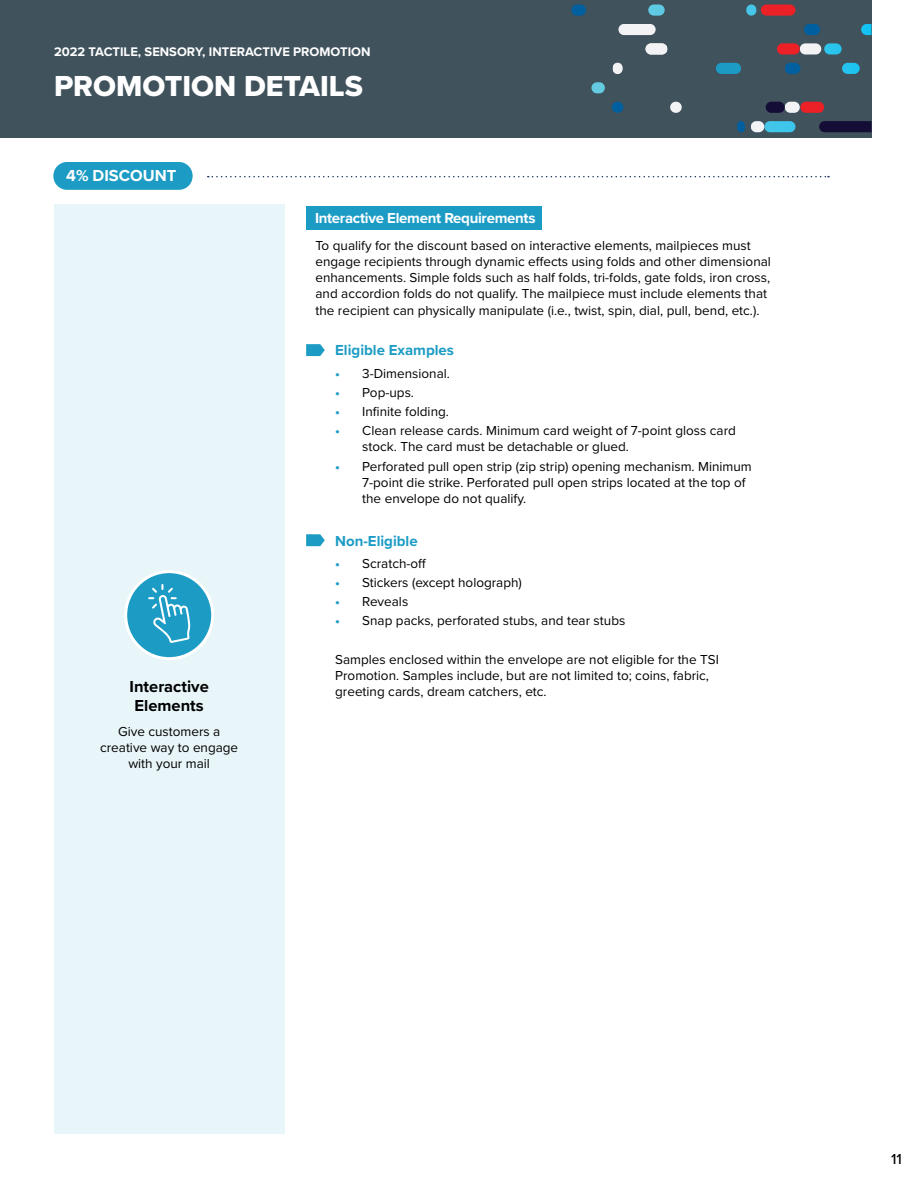
<style>
.page{position:relative;width:918px;height:1188px;background:#fff}
.page>*{position:absolute;margin:0;border:0;box-sizing:border-box;transform-origin:0 0}
.t1{font:30px "Proxima Nova Extrabld";color:#fff}
.t2{font:700 16.5px/19.8px "Proxima Nova";color:#000;text-align:center}
.t3{font:700 16.5px "Proxima Nova";color:#fff}
.t4{font:700 15px "Proxima Nova";letter-spacing:-.02em;color:#fff}
.t5{font:700 15px "Proxima Nova";color:#1c9cc5}
.t6{font:500 15px "Proxima Nova";color:#000}
.t7{font:13.5px/16.2px "Proxima Nova";color:#000}
.t8{font:700 12.9px "Proxima Nova";color:#fff}
.s1{font-weight:700;color:#1e9dc6}
</style>
<div class="page">
<div style="left:0;top:0;width:872px;height:138px;background:#40525c"></div>
<div style="left:613px;top:63px;width:9px;height:11px;background:#f3f3f5;border-radius:5px"></div>
<div style="left:646px;top:43px;width:21px;height:12px;background:#f3f3f5;border-radius:6px"></div>
<div style="left:670px;top:102px;width:12px;height:11px;background:#f3f3f5;border-radius:6px"></div>
<div style="left:761px;top:4px;width:34px;height:12px;background:#ec2027;border-radius:6px"></div>
<div style="left:785px;top:63px;width:15px;height:11px;background:#005f9f;border-radius:6px"></div>
<div style="left:716px;top:63px;width:25px;height:11px;background:#1c9cc5;border-radius:6px"></div>
<div style="left:777px;top:43px;width:23px;height:12px;background:#ec2027;border-radius:6px"></div>
<div style="left:800px;top:102px;width:24px;height:11px;background:#ec2027;border-radius:6px"></div>
<div style="left:612px;top:102px;width:11px;height:11px;background:#005f9f;border-radius:6px"></div>
<div style="left:737px;top:121px;width:8px;height:11px;background:#005f9f;border-radius:4px"></div>
<div style="left:785px;top:102px;width:15px;height:11px;background:#f3f3f5;border-radius:6px"></div>
<div style="left:800px;top:43px;width:21px;height:12px;background:#f3f3f5;border-radius:6px"></div>
<div style="left:804px;top:24px;width:16px;height:11px;background:#005f9f;border-radius:6px"></div>
<svg style="left:819px;top:121px;width:53px;height:11px"></svg>
<div style="left:571px;top:4px;width:15px;height:12px;background:#005f9f;border-radius:6px"></div>
<div style="left:591px;top:82px;width:14px;height:11px;background:#65cbe1;border-radius:6px"></div>
<div style="left:618px;top:24px;width:38px;height:11px;background:#f3f3f5;border-radius:6px"></div>
<svg style="left:648px;top:4px;width:17px;height:12px"></svg>
<svg style="left:746px;top:4px;width:10px;height:12px"></svg>
<div style="left:764px;top:121px;width:31px;height:11px;background:#40c6eb;border-radius:6px"></div>
<svg style="left:751px;top:121px;width:13px;height:11px"></svg>
<div style="left:751px;top:121px;width:13px;height:11px;background:#f3f3f5;border-radius:6px"></div>
<div style="left:766px;top:102px;width:19px;height:11px;background:#140d36;border-radius:6px"></div>
<div style="left:824px;top:43px;width:18px;height:12px;background:#2ac4ed;border-radius:6px"></div>
<div style="left:842px;top:63px;width:18px;height:11px;background:#22c3ef;border-radius:6px"></div>
<svg style="left:861px;top:24px;width:11px;height:11px"></svg>
<div style="left:54px;top:204px;width:230px;height:930px;background:#e8f5f9"></div>
<svg style="left:306px;top:344px;width:19px;height:12px"></svg>
<svg style="left:306px;top:534px;width:19px;height:12px"></svg>
<div style="left:53px;top:162px;width:140px;height:28px;background:#1c9cc5;border-radius:14px"></div>
<svg style="left:208px;top:176px;width:621px;height:1px"></svg>
<div style="left:126px;top:572px;width:87px;height:87px;background:#1c9cc5;border-radius:50%"></div>
<div style="left:124px;top:570px;width:90px;height:90px;border:3px solid #fff;border-radius:50%"></div>
<div style="left:306px;top:206px;width:236px;height:24px;background:#1c9cc5"></div>
<svg style="left:148px;top:584px;width:43px;height:59px"></svg>
<p class="t8" style="left:54px;top:42px;width:318px">2022 TACTILE, SENSORY, INTERACTIVE PROMOTION</p>
<h1 class="t1" style="left:54px;top:63px;width:311px">PROMOTION DETAILS</h1>
<p class="t3" style="left:66px;top:163px;width:112px">4% DISCOUNT</p>
<p class="t2" style="left:130px;top:676px;width:81px">Interactive<br>Elements</p>
<p class="t7" style="left:100px;top:723px;width:140px;text-align:center">Give customers a creative way to engage with your mail</p>
<p class="t4" style="left:315px;top:206px;width:222px">Interactive Element Requirements</p>
<p class="t7" style="left:315px;top:237px;width:457px">To qualify for the discount based on interactive elements, mailpieces must engage recipients through dynamic effects using folds and other dimensional enhancements. Simple folds such as half folds, tri-folds, gate folds, iron cross, and accordion folds do not qualify. The mailpiece must include elements that the recipient can physically manipulate (i.e., twist, spin, dial, pull, bend, etc.).</p>
<p class="t5" style="left:335px;top:339px;width:120px">Eligible Examples</p>
<p class="t7" style="left:335px;top:364px;width:116px"><span class="s1">•</span> 3-Dimensional.</p>
<p class="t7" style="left:335px;top:384px;width:80px"><span class="s1">•</span> Pop-ups.</p>
<p class="t7" style="left:335px;top:403px;width:115px"><span class="s1">•</span> Infinite folding.</p>
<p class="t7" style="left:362px;top:422px;width:375px;text-indent:-27px"><span class="s1">•</span> Clean release cards. Minimum card weight of 7-point gloss card stock. The card must be detachable or glued.</p>
<p class="t7" style="left:362px;top:457px;width:391px;text-indent:-27px"><span class="s1">•</span> Perforated pull open strip (zip strip) opening mechanism. Minimum<br>7-point die strike. Perforated pull open strips located at the top of the envelope do not qualify.</p>
<p class="t5" style="left:335px;top:529px;width:84px">Non-Eligible</p>
<p class="t7" style="left:335px;top:555px;width:93px"><span class="s1">•</span> Scratch-off</p>
<p class="t7" style="left:335px;top:574px;width:188px"><span class="s1">•</span> Stickers (except holograph)</p>
<p class="t7" style="left:335px;top:593px;width:75px"><span class="s1">•</span> Reveals</p>
<p class="t7" style="left:335px;top:612px;width:292px"><span class="s1">•</span> Snap packs, perforated stubs, and tear stubs</p>
<p class="t7" style="left:335px;top:651px;width:385px">Samples enclosed within the envelope are not eligible for the TSI<br>Promotion. Samples include, but are not limited to; coins, fabric, greeting cards, dream catchers, etc.</p>
<p class="t6" style="left:891px;top:1148px;width:12px">11</p>
</div>
